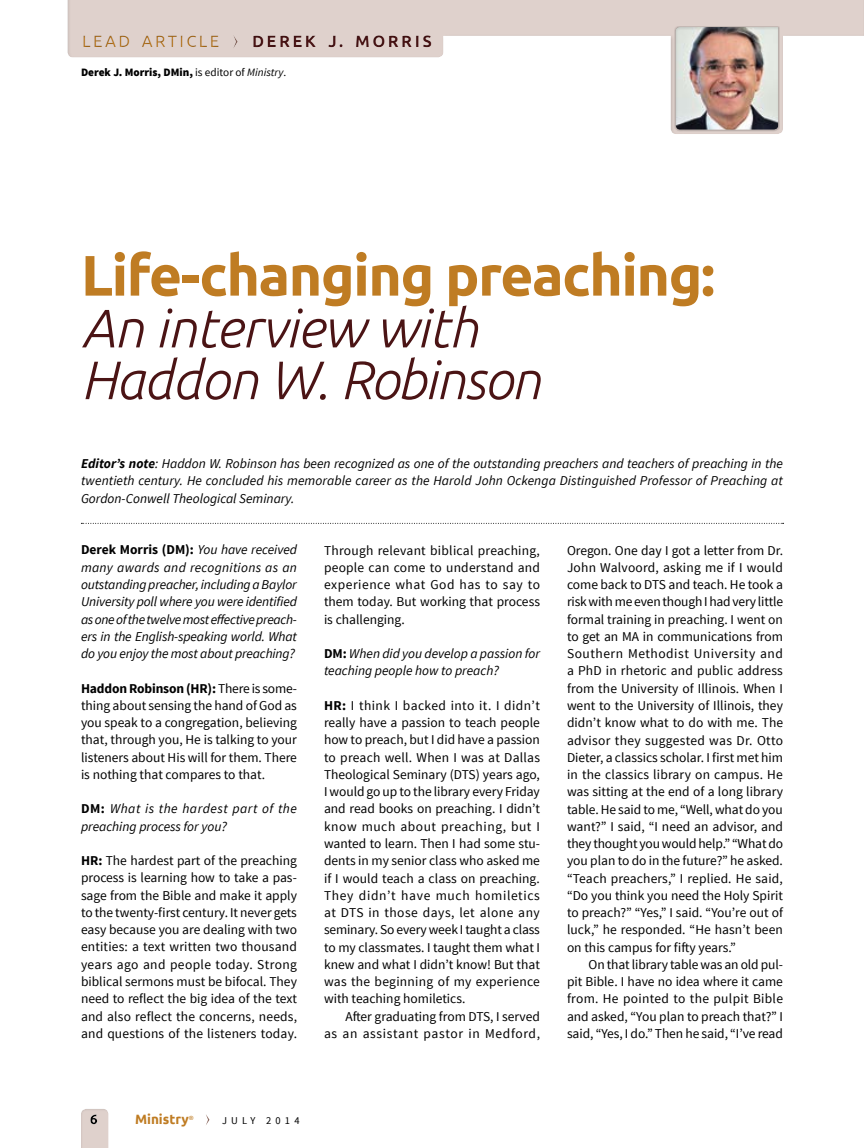
<style>
.page{position:relative;width:864px;height:1148px;background:#fff}
.page>*{position:absolute;margin:0;border:0;box-sizing:border-box;transform-origin:0 0}
.t1{font:700 57px "Ubuntu";letter-spacing:-.025em;color:#bf7c23}
.t2{font:italic 300 54px/51.8px "Ubuntu";letter-spacing:-.01em;color:#4b1415}
.t3{font:700 16.5px "Ubuntu";letter-spacing:.145em;color:#4b1415}
.t4{font:16.5px "Ubuntu";letter-spacing:.145em;color:#bf7c23}
.t5{font:13.5px/17.2px "Source Sans Pro";color:#000;text-align:justify}
.t6{font:italic 13.5px/17.2px "Source Sans Pro";color:#000;text-align:justify}
.t7{font:13.5px/17.2px "Source Sans Pro";letter-spacing:.03em;color:#000;text-align:right}
.t8{font:700 13.5px "Ubuntu";color:#bf7c23}
.t9{font:900 11.25px "Source Sans Pro";color:#000}
.t10{font:10.5px "Source Sans Pro";letter-spacing:.4em;color:#000}
.s1{font-weight:400}
.s2{font-weight:400;font-style:italic}
.s3{font-weight:700}
.s4{font-weight:700;font-style:normal}
</style>
<div class="page">
<div style="left:54px;top:0;width:810px;height:134px;background:#000;opacity:.15"></div>
<div style="left:663px;top:14px;width:130px;height:117px;background:#000;opacity:.15"></div>
<div style="left:69px;top:1097px;width:57px;height:51px;background:#000;opacity:.1"></div>
<svg style="left:206px;top:1114px;width:3px;height:11px"></svg>
<div style="left:69px;top:23px;width:390px;height:40px;background:#000;opacity:.2"></div>
<svg style="left:81px;top:523px;width:703px;height:1px"></svg>
<p class="t4" style="left:82px;top:31px;width:138px">LEAD ARTICLE</p>
<p class="t3" style="left:252px;top:31px;width:181px">Derek J. Morris</p>
<p class="t9" style="left:81px;top:65px;width:207px">Derek J. Morris, DMin, <span class="s1">is editor of</span> <span class="s2">Ministry</span><span class="s1">.</span></p>
<h1 class="t1" style="left:81px;top:241px;width:636px">Life-changing preaching:</h1>
<h2 class="t2" style="left:81px;top:301px;width:461px">An interview with<br>Haddon W. Robinson</h2>
<p class="t6" style="left:81px;top:455px;width:703px"><span class="s3">Editor’s note</span>: Haddon W. Robinson has been recognized as one of the outstanding preachers and teachers of preaching in the twentieth century. He concluded his memorable career as the Harold John Ockenga Distinguished Professor of Preaching at Gordon-Conwell Theological Seminary.</p>
<p class="t6" style="left:81px;top:541px;width:218px"><span class="s4">Derek Morris (DM):</span> You have received many awards and recognitions as an outstanding preacher, including a Baylor University poll where you were identified as one of the twelve most effective preach&shy;ers in the English-speaking world. What do you enjoy the most about preaching?</p>
<p class="t5" style="left:81px;top:679px;width:218px"><span class="s3">Haddon Robinson (HR):</span> There is some&shy;thing about sensing the hand of God as you speak to a congregation, believing that, through you, He is talking to your listeners about His will for them. There is nothing that compares to that.</p>
<p class="t6" style="left:81px;top:800px;width:217px"><span class="s4">DM:</span> What is the hardest part of the preaching process for you?</p>
<p class="t5" style="left:81px;top:852px;width:218px"><span class="s3">HR:</span> The hardest part of the preaching process is learning how to take a pas&shy;sage from the Bible and make it apply to the twenty-first century. It never gets easy because you are dealing with two entities: a text written two thousand years ago and people today. Strong biblical sermons must be bifocal. They need to reflect the big idea of the text and also reflect the concerns, needs, and questions of the listeners today.</p>
<p class="t5" style="left:567px;top:542px;width:218px">Oregon. One day I got a letter from Dr.<br>John Walvoord, asking me if I would come back to DTS and teach. He took a risk with me even though I had very little formal training in preaching. I went on to get an MA in communications from Southern Methodist University and a PhD in rhetoric and public address from the University of Illinois. When I went to the University of Illinois, they didn’t know what to do with me. The advisor they suggested was Dr. Otto Dieter, a classics scholar. I first met him in the classics library on campus. He was sitting at the end of a long library table. He said to me, “Well, what do you want?” I said, “I need an advisor, and they thought you would help.” “What do you plan to do in the future?” he asked. “Teach preachers,” I replied. He said, “Do you think you need the Holy Spirit to preach?” “Yes,” I said. “You’re out of luck,” he responded. “He hasn’t been on this campus for fifty years.”</p>
<p class="t5" style="left:567px;top:956px;width:218px;text-indent:22px">On that library table was an old pul&shy;pit Bible. I have no idea where it came from. He pointed to the pulpit Bible and asked, “You plan to preach that?” I said, “Yes, I do.” Then he said, “I’ve read</p>
<p class="t5" style="left:324px;top:541px;width:218px">Through relevant biblical preaching, people can come to understand and experience what God has to say to them today. But working that process is challenging.</p>
<p class="t6" style="left:324px;top:645px;width:217px"><span class="s4">DM:</span> When did you develop a passion for teaching people how to preach?</p>
<p class="t5" style="left:324px;top:697px;width:218px"><span class="s3">HR:</span> I think I backed into it. I didn’t really have a passion to teach people how to preach, but I did have a passion to preach well. When I was at Dallas Theological Seminary (DTS) years ago, I would go up to the library every Friday and read books on preaching. I didn’t know much about preaching, but I wanted to learn. Then I had some stu&shy;dents in my senior class who asked me if I would teach a class on preaching.<br>They didn’t have much homiletics at DTS in those days, let alone any seminary. So every week I taught a class to my classmates. I taught them what I knew and what I didn’t know! But that was the beginning of my experience with teaching homiletics.</p>
<p class="t7" style="left:324px;top:1007px;width:218px">After graduating from DTS, I served<br>as an assistant pastor in Medford,</p>
<p class="t8" style="left:135px;top:1111px;width:60px">Ministry<sup>®</sup></p>
<p class="t10" style="left:222px;top:1114px;width:79px">JULY 2014</p>
</div>
